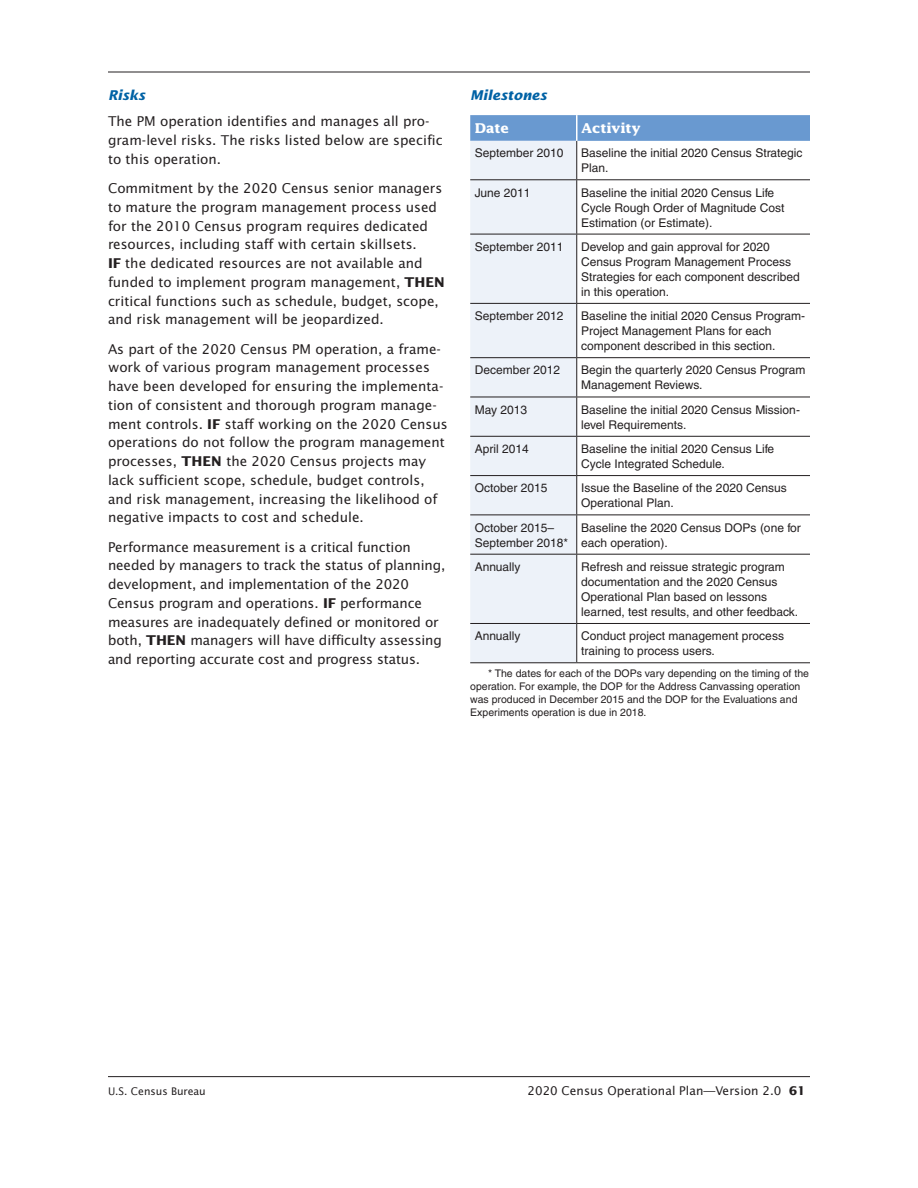
<style>
.page{position:relative;width:918px;height:1188px;background:#fff}
.page>*{position:absolute;margin:0;border:0;box-sizing:border-box;transform-origin:0 0}
.body_text{font:13.5px/18.8px "Lucida Sans";color:#231f20}
.subhead3{font:italic 700 13.5px "Lucida Sans";color:#0062a5}
.table_boxhead{font:700 13.5px "Lucida";color:#fff}
.table_text_right{font:12px/15px "Helvetica";color:#231f20}
.table_text_left{font:12px/15px "Helvetica";color:#231f20}
.t1{font:12px "Lucida Sans";color:#231f20}
.table_footnote{font:10.5px/12.8px "Helvetica";color:#231f20}
.t2{font:10.5px "Lucida Sans";color:#231f20}
.s1{font-weight:700}
</style>
<div class="page">
<hr style="left:108px;top:72px;width:702px;height:1px;background:#231f20">
<hr style="left:108px;top:1076px;width:702px;height:1px;background:#231f20">
<svg style="left:470px;top:115px;width:340px;height:26px;background:#6a9ad0"></svg>
<div style="left:470px;top:141px;width:106px;height:521px;background:#edf2f9"></div>
<hr style="left:470px;top:179px;width:107px;height:1px;background:#231f20">
<hr style="left:577px;top:179px;width:233px;height:1px;background:#231f20">
<hr style="left:470px;top:234px;width:107px;height:1px;background:#231f20">
<hr style="left:577px;top:234px;width:233px;height:1px;background:#231f20">
<hr style="left:470px;top:303px;width:107px;height:1px;background:#231f20">
<hr style="left:577px;top:303px;width:233px;height:1px;background:#231f20">
<hr style="left:470px;top:357px;width:107px;height:1px;background:#231f20">
<hr style="left:577px;top:357px;width:233px;height:1px;background:#231f20">
<hr style="left:470px;top:397px;width:107px;height:1px;background:#231f20">
<hr style="left:577px;top:397px;width:233px;height:1px;background:#231f20">
<hr style="left:470px;top:436px;width:107px;height:1px;background:#231f20">
<hr style="left:577px;top:436px;width:233px;height:1px;background:#231f20">
<hr style="left:470px;top:475px;width:107px;height:1px;background:#231f20">
<hr style="left:577px;top:475px;width:233px;height:1px;background:#231f20">
<hr style="left:470px;top:515px;width:107px;height:1px;background:#231f20">
<hr style="left:577px;top:515px;width:233px;height:1px;background:#231f20">
<hr style="left:470px;top:554px;width:107px;height:1px;background:#231f20">
<hr style="left:577px;top:554px;width:233px;height:1px;background:#231f20">
<hr style="left:470px;top:623px;width:107px;height:1px;background:#231f20">
<hr style="left:577px;top:623px;width:233px;height:1px;background:#231f20">
<hr style="left:470px;top:662px;width:107px;height:1px;background:#231f20">
<hr style="left:577px;top:662px;width:233px;height:1px;background:#231f20">
<hr style="left:576px;top:141px;width:1px;height:38px;background:#231f20">
<hr style="left:576px;top:180px;width:1px;height:54px;background:#231f20">
<hr style="left:576px;top:234px;width:1px;height:69px;background:#231f20">
<hr style="left:576px;top:304px;width:1px;height:53px;background:#231f20">
<hr style="left:576px;top:358px;width:1px;height:39px;background:#231f20">
<hr style="left:576px;top:397px;width:1px;height:39px;background:#231f20">
<hr style="left:576px;top:437px;width:1px;height:38px;background:#231f20">
<hr style="left:576px;top:476px;width:1px;height:39px;background:#231f20">
<hr style="left:576px;top:515px;width:1px;height:39px;background:#231f20">
<hr style="left:576px;top:555px;width:1px;height:68px;background:#231f20">
<hr style="left:576px;top:624px;width:1px;height:38px;background:#231f20">
<hr style="left:576px;top:115px;width:2px;height:26px;background:#fff">
<p class="subhead3" style="left:108px;top:88px;width:39px">Risks</p>
<p class="body_text" style="left:108px;top:112px;width:336px">The PM operation identifies and manages all pro&shy;gram-level risks. The risks listed below are specific to this operation.</p>
<p class="body_text" style="left:108px;top:179px;width:338px">Commitment by the 2020 Census senior managers to mature the program management process used for the 2010 Census program requires dedicated resources, including staff with certain skillsets.<br><span class="s1">IF</span> the dedicated resources are not available and funded to implement program management, <span class="s1">THEN </span>critical functions such as schedule, budget, scope, and risk management will be jeopardized.</p>
<p class="body_text" style="left:108px;top:340px;width:341px">As part of the 2020 Census PM operation, a frame&shy;work of various program management processes have been developed for ensuring the implementa&shy;tion of consistent and thorough program manage&shy;ment controls. <span class="s1">IF</span> staff working on the 2020 Census operations do not follow the program management processes, <span class="s1">THEN</span> the 2020 Census projects may lack sufficient scope, schedule, budget controls, and risk management, increasing the likelihood of negative impacts to cost and schedule.</p>
<p class="body_text" style="left:108px;top:538px;width:339px">Performance measurement is a critical function needed by managers to track the status of planning, development, and implementation of the 2020<br>Census program and operations. <span class="s1">IF</span> performance measures are inadequately defined or monitored or both, <span class="s1">THEN</span> managers will have difficulty assessing and reporting accurate cost and progress status.</p>
<p class="subhead3" style="left:470px;top:88px;width:78px">Milestones</p>
<p class="table_boxhead" style="left:475px;top:120px;width:36px">Date</p>
<p class="table_boxhead" style="left:581px;top:120px;width:61px">Activity</p>
<p class="table_text_left" style="left:475px;top:146px;width:90px">September 2010</p>
<p class="table_text_right" style="left:581px;top:146px;width:223px">Baseline the initial 2020 Census Strategic<br>Plan.</p>
<p class="table_text_left" style="left:475px;top:185px;width:57px">June 2011</p>
<p class="table_text_right" style="left:581px;top:185px;width:205px">Baseline the initial 2020 Census Life<br>Cycle Rough Order of Magnitude Cost<br>Estimation (or Estimate).</p>
<p class="table_text_left" style="left:475px;top:239px;width:90px">September 2011</p>
<p class="table_text_right" style="left:581px;top:239px;width:220px">Develop and gain approval for 2020<br>Census Program Management Process<br>Strategies for each component described in this operation.</p>
<p class="table_text_left" style="left:475px;top:308px;width:90px">September 2012</p>
<p class="table_text_right" style="left:581px;top:308px;width:225px">Baseline the initial 2020 Census Program-<br>Project Management Plans for each component described in this section.</p>
<p class="table_text_left" style="left:475px;top:363px;width:87px">December 2012</p>
<p class="table_text_right" style="left:581px;top:363px;width:226px">Begin the quarterly 2020 Census Program<br>Management Reviews.</p>
<p class="table_text_left" style="left:475px;top:402px;width:54px">May 2013</p>
<p class="table_text_right" style="left:581px;top:402px;width:220px">Baseline the initial 2020 Census Mission&shy;level Requirements.</p>
<p class="table_text_left" style="left:475px;top:441px;width:56px">April 2014</p>
<p class="table_text_right" style="left:581px;top:441px;width:195px">Baseline the initial 2020 Census Life<br>Cycle Integrated Schedule.</p>
<p class="table_text_left" style="left:475px;top:481px;width:74px">October 2015</p>
<p class="table_text_right" style="left:581px;top:481px;width:207px">Issue the Baseline of the 2020 Census<br>Operational Plan.</p>
<p class="table_text_left" style="left:475px;top:520px;width:95px">October 2015–<br>September 2018*</p>
<p class="table_text_right" style="left:581px;top:520px;width:221px">Baseline the 2020 Census DOPs (one for each operation).</p>
<p class="table_text_left" style="left:475px;top:559px;width:47px">Annually</p>
<p class="table_text_right" style="left:581px;top:559px;width:218px">Refresh and reissue strategic program documentation and the 2020 Census Operational Plan based on lessons learned, test results, and other feedback.</p>
<p class="table_text_left" style="left:475px;top:629px;width:47px">Annually</p>
<p class="table_text_right" style="left:581px;top:629px;width:204px">Conduct project management process training to process users.</p>
<p class="table_footnote" style="left:470px;top:667px;width:340px;text-indent:18px">* The dates for each of the DOPs vary depending on the timing of the operation. For example, the DOP for the Address Canvassing operation was produced in December 2015 and the DOP for the Evaluations and Experiments operation is due in 2018.</p>
<p class="t2" style="left:108px;top:1085px;width:99px">U.S. Census Bureau</p>
<p class="t1" style="left:527px;top:1083px;width:280px">2020 Census Operational Plan—Version 2.0 <span class="s1">61</span></p>
</div>
